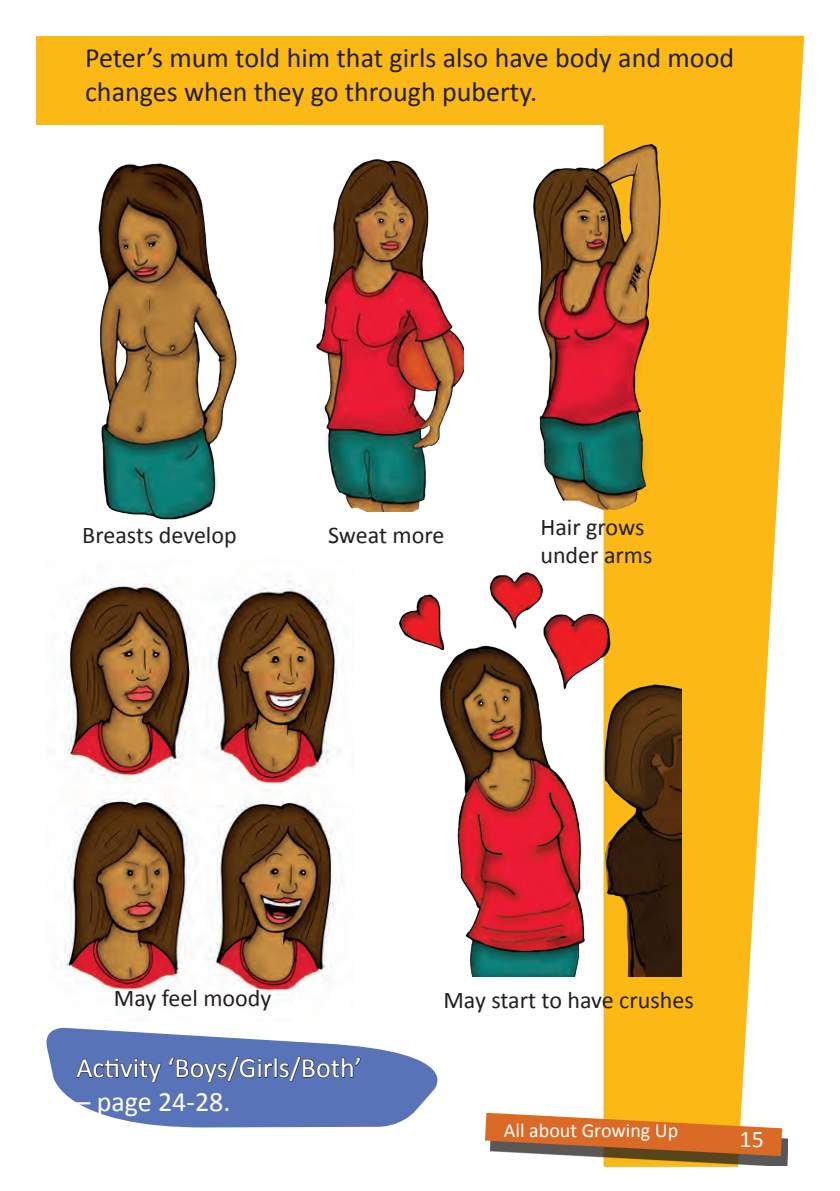
<style>
.page{position:relative;width:840px;height:1191px;background:#fff}
.page>*{position:absolute;margin:0;border:0;box-sizing:border-box;transform-origin:0 0}
.t1{font:28px/33.6px "Calibri";color:#231f20}
.t2{font:28px "Calibri";color:#fff}
.t3{font:24px/28.8px "Calibri";color:#231f20}
.t4{font:24px "Calibri";color:#fff}
.t5{font:20px "Calibri";color:#fff}
</style>
<div class="page">
<svg style="left:603px;top:36px;width:200px;height:1130px;fill:#fcb814"></svg>
<img style="left:61px;top:581px;width:282px;height:415px">
<img style="left:98px;top:163px;width:139px;height:357px">
<img style="left:316px;top:159px;width:147px;height:352px">
<img style="left:399px;top:572px;width:282px;height:404px">
<img style="left:533px;top:131px;width:130px;height:383px">
<div style="left:36px;top:36px;width:582px;height:89px;background:#fcb814"></div>
<svg style="left:46px;top:1027px;width:392px;height:101px;fill:#5973b8"></svg>
<svg style="left:76px;top:1058px;width:86px;height:25px;background:#4d6197"></svg>
<svg style="left:168px;top:1056px;width:193px;height:27px;background:#4e6299"></svg>
<div style="left:490px;top:1122px;width:297px;height:44px;background:#231f20;opacity:.75"></div>
<svg style="left:485px;top:1112px;width:296px;height:44px;background:#ce7e3e"></svg>
<p class="t1" style="left:85px;top:40px;width:650px">Peter’s mum told him that girls also have body and mood changes when they go through puberty.</p>
<p class="t3" style="left:82px;top:519px;width:156px">Breasts develop</p>
<p class="t3" style="left:328px;top:519px;width:118px">Sweat more</p>
<p class="t3" style="left:540px;top:511px;width:113px">Hair grows under arms</p>
<p class="t3" style="left:114px;top:982px;width:159px">May feel moody</p>
<p class="t3" style="left:443px;top:984px;width:252px">May start to have crushes</p>
<p class="t2" style="left:76px;top:1050px;width:287px">Activity ‘Boys/Girls/Both’</p>
<p class="t2" style="left:76px;top:1084px;width:156px">– page 24-28.</p>
<p class="t5" style="left:503px;top:1118px;width:176px">All about Growing Up</p>
<p class="t4" style="left:739px;top:1124px;width:26px">15</p>
</div>
